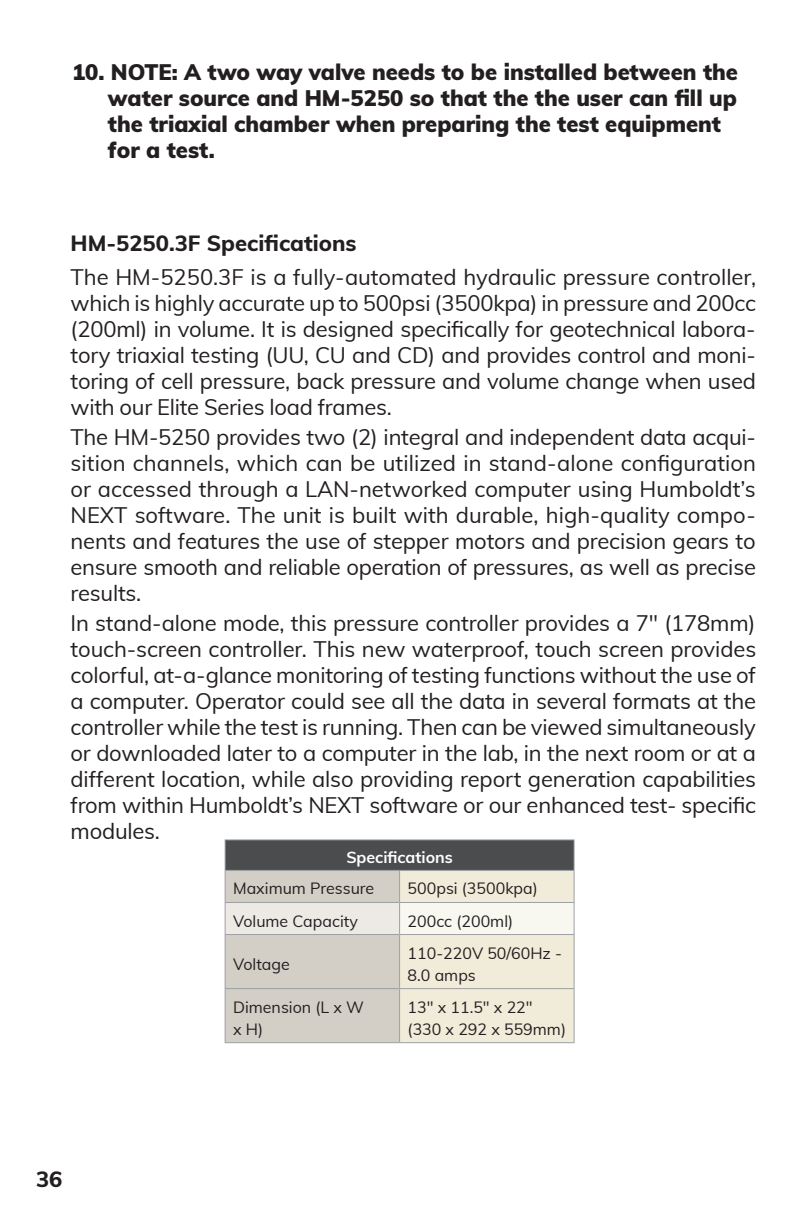
<style>
.page{position:relative;width:792px;height:1224px;background:#fff}
.page>*{position:absolute;margin:0;border:0;box-sizing:border-box;transform-origin:0 0}
.t1{font:22px/26px "Muli";letter-spacing:-.01em;color:#231f20;text-align:justify}
.t2{font:900 22px/26px "Muli";color:#231f20}
.t3{font:800 22px "Muli";color:#231f20}
.t4{font:16px/22px "Muli";color:#231f20}
.t5{font:700 16px "Muli";color:#fff}
</style>
<div class="page">
<div style="left:225px;top:840px;width:349px;height:30px;background:#4b4c4d"></div>
<svg style="left:226px;top:871px;width:348px;height:171px;background:#e2ddcf"></svg>
<div style="left:225px;top:902px;width:175px;height:33px;background:#edeae6"></div>
<div style="left:400px;top:902px;width:174px;height:33px;background:#f8f7f0"></div>
<hr style="left:225px;top:839px;width:175px;height:1px;background:#9d9fa2">
<hr style="left:225px;top:840px;width:1px;height:30px;background:#9d9fa2">
<hr style="left:400px;top:839px;width:175px;height:1px;background:#9d9fa2">
<hr style="left:574px;top:840px;width:1px;height:30px;background:#9d9fa2">
<hr style="left:225px;top:870px;width:175px;height:1px;background:#9d9fa2">
<hr style="left:225px;top:871px;width:1px;height:31px;background:#9d9fa2">
<hr style="left:400px;top:870px;width:175px;height:1px;background:#9d9fa2">
<hr style="left:399px;top:871px;width:1px;height:31px;background:#9d9fa2">
<hr style="left:574px;top:871px;width:1px;height:31px;background:#9d9fa2">
<hr style="left:225px;top:902px;width:175px;height:1px;background:#9d9fa2">
<hr style="left:225px;top:903px;width:1px;height:31px;background:#9d9fa2">
<hr style="left:400px;top:902px;width:175px;height:1px;background:#9d9fa2">
<hr style="left:399px;top:903px;width:1px;height:31px;background:#9d9fa2">
<hr style="left:574px;top:903px;width:1px;height:31px;background:#9d9fa2">
<hr style="left:225px;top:934px;width:175px;height:1px;background:#9d9fa2">
<hr style="left:225px;top:935px;width:1px;height:53px;background:#9d9fa2">
<hr style="left:400px;top:934px;width:175px;height:1px;background:#9d9fa2">
<hr style="left:399px;top:935px;width:1px;height:53px;background:#9d9fa2">
<hr style="left:574px;top:935px;width:1px;height:53px;background:#9d9fa2">
<hr style="left:225px;top:988px;width:175px;height:1px;background:#9d9fa2">
<hr style="left:225px;top:989px;width:1px;height:53px;background:#9d9fa2">
<hr style="left:400px;top:988px;width:175px;height:1px;background:#9d9fa2">
<hr style="left:399px;top:989px;width:1px;height:53px;background:#9d9fa2">
<hr style="left:574px;top:989px;width:1px;height:53px;background:#9d9fa2">
<hr style="left:225px;top:1042px;width:175px;height:1px;background:#9d9fa2">
<hr style="left:400px;top:1042px;width:175px;height:1px;background:#9d9fa2">
<p class="t2" style="left:108px;top:58px;width:632px;text-indent:-36px">10. NOTE: A two way valve needs to be installed between the water source and HM-5250 so that the the user can fill up the triaxial chamber when preparing the test equipment for a test.</p>
<p class="t3" style="left:71px;top:227px;width:288px">HM-5250.3F Specifications</p>
<p class="t1" style="left:71px;top:263px;width:687px">The HM-5250.3F is a fully-automated hydraulic pressure controller, which is highly accurate up to 500psi (3500kpa) in pressure and 200cc (200ml) in volume. It is designed specifically for geotechnical labora&shy;tory triaxial testing (UU, CU and CD) and provides control and moni&shy;toring of cell pressure, back pressure and volume change when used with our Elite Series load frames.</p>
<p class="t1" style="left:71px;top:423px;width:687px">The HM-5250 provides two (2) integral and independent data acqui&shy;sition channels, which can be utilized in stand-alone configuration or accessed through a LAN-networked computer using Humboldt’s NEXT software. The unit is built with durable, high-quality compo&shy;nents and features the use of stepper motors and precision gears to ensure smooth and reliable operation of pressures, as well as precise results.</p>
<p class="t1" style="left:71px;top:609px;width:687px">In stand-alone mode, this pressure controller provides a 7" (178mm) touch-screen controller. This new waterproof, touch screen provides colorful, at-a-glance monitoring of testing functions without the use of a computer. Operator could see all the data in several formats at the controller while the test is running. Then can be viewed simultaneously or downloaded later to a computer in the lab, in the next room or at a different location, while also providing report generation capabilities from within Humboldt’s NEXT software or our enhanced test- specific modules.</p>
<p class="t5" style="left:346px;top:845px;width:108px">Specifications</p>
<p class="t4" style="left:233px;top:877px;width:143px">Maximum Pressure</p>
<p class="t4" style="left:408px;top:877px;width:132px">500psi (3500kpa)</p>
<p class="t4" style="left:233px;top:909px;width:126px">Volume Capacity</p>
<p class="t4" style="left:408px;top:909px;width:107px">200cc (200ml)</p>
<p class="t4" style="left:233px;top:952px;width:58px">Voltage</p>
<p class="t4" style="left:408px;top:941px;width:156px">110-220V 50/60Hz -<br>8.0 amps</p>
<p class="t4" style="left:233px;top:995px;width:132px">Dimension (L x W x H)</p>
<p class="t4" style="left:408px;top:995px;width:160px">13" x 11.5" x 22" (330 x 292 x 559mm)</p>
<p class="t3" style="left:36px;top:1163px;width:28px">36</p>
</div>
